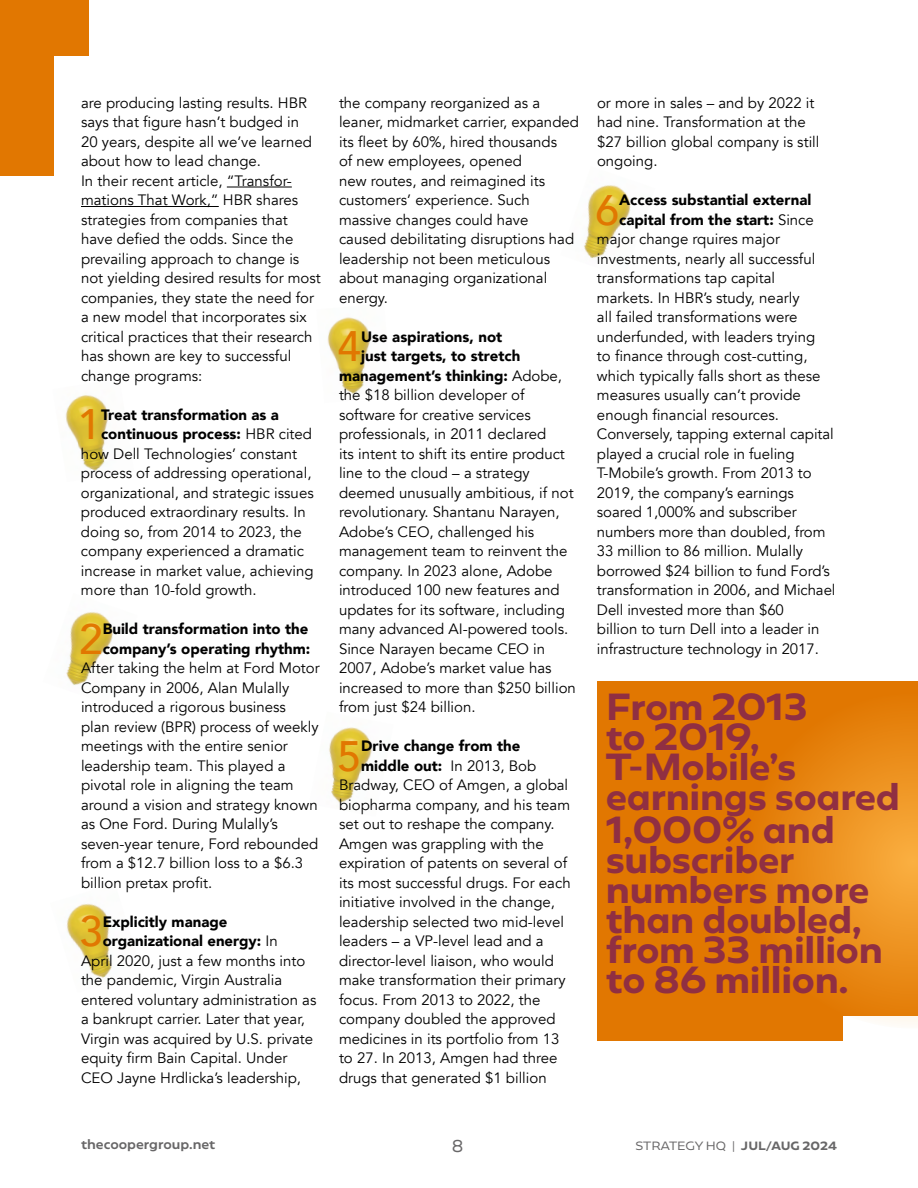
<style>
.page{position:relative;width:918px;height:1188px;background:#fff}
.page>*{position:absolute;margin:0;border:0;box-sizing:border-box;transform-origin:0 0}
.t1{font:500 42.6px "Avenir";color:#e17701}
.t2{font:700 33px/30px "Geometrica";letter-spacing:-.01em;color:#902f42}
.t3{font:15px/19.5px "Avenir";color:#000}
.t4{font:900 15px/19.5px "Avenir";color:#000}
.t5{font:15px "Geometrica";color:#686768}
.t6{font:500 12px "Geometrica";color:#686768}
.t7{font:10.5px "Geometrica";letter-spacing:-.005em;color:#686768}
.s1{font-weight:400}
.s2{font-weight:700}
</style>
<div class="page">
<div style="left:598px;top:681px;width:320px;height:360px;background:#e17701"></div>
<img style="left:65px;top:395px;width:44px;height:76px">
<img style="left:327px;top:317px;width:44px;height:77px">
<img style="left:584px;top:185px;width:47px;height:73px">
<img style="left:66px;top:612px;width:47px;height:73px">
<img style="left:66px;top:903px;width:46px;height:75px">
<img style="left:329px;top:727px;width:43px;height:77px">
<hr style="left:227px;top:187px;width:65px;height:1px;background:#000">
<hr style="left:81px;top:206px;width:138px;height:1px;background:#000">
<div style="left:0;top:0;width:88px;height:55px;background:#e17701"></div>
<div style="left:843px;top:1017px;width:75px;height:55px;background:#fff"></div>
<div style="left:0;top:10px;width:54px;height:166px;background:#e17701"></div>
<svg style="left:771px;top:719px;width:147px;height:305px"></svg>
<p class="t3" style="left:81px;top:93px;width:241px">are producing lasting results. HBR says that figure hasn’t budged in<br>20 years, despite all we’ve learned about how to lead change.<br>In their recent article, “Transfor&shy;mations That Work,” HBR shares strategies from companies that have defied the odds. Since the prevailing approach to change is not yielding desired results for most companies, they state the need for a new model that incorporates six critical practices that their research has shown are key to successful change programs:</p>
<h1 class="t1" style="left:77px;top:388px;width:25px">1</h1>
<p class="t4" style="left:101px;top:405px;width:179px">Treat transformation as a</p>
<p class="t4" style="left:101px;top:424px;width:213px">continuous process: <span class="s1">HBR cited</span></p>
<p class="t3" style="left:81px;top:444px;width:218px">how Dell Technologies’ constant</p>
<p class="t3" style="left:81px;top:464px;width:232px">process of addressing operational,</p>
<p class="t3" style="left:81px;top:483px;width:234px">organizational, and strategic issues</p>
<p class="t3" style="left:81px;top:503px;width:226px">produced extraordinary results. In</p>
<p class="t3" style="left:81px;top:522px;width:222px">doing so, from 2014 to 2023, the</p>
<p class="t3" style="left:81px;top:542px;width:225px">company experienced a dramatic</p>
<p class="t3" style="left:81px;top:561px;width:234px">increase in market value, achieving</p>
<p class="t3" style="left:81px;top:581px;width:177px">more than 10-fold growth.</p>
<h1 class="t1" style="left:79px;top:602px;width:25px">2</h1>
<p class="t4" style="left:103px;top:619px;width:209px">Build transformation into the company’s operating rhythm:</p>
<p class="t3" style="left:81px;top:659px;width:240px">After taking the helm at Ford Motor<br>Company in 2006, Alan Mulally introduced a rigorous business<br>plan review (BPR) process of weekly meetings with the entire senior leadership team. This played a pivotal role in aligning the team around a vision and strategy known as One Ford. During Mulally’s seven-year tenure, Ford rebounded from a $12.7 billion loss to a $6.3 billion pretax profit.</p>
<h1 class="t1" style="left:79px;top:895px;width:25px">3</h1>
<p class="t4" style="left:103px;top:912px;width:126px">Explicitly manage</p>
<p class="t4" style="left:103px;top:931px;width:177px">organizational energy: <span class="s1">In</span></p>
<p class="t3" style="left:81px;top:951px;width:226px">April 2020, just a few months into</p>
<p class="t3" style="left:81px;top:971px;width:203px">the pandemic, Virgin Australia</p>
<p class="t3" style="left:81px;top:990px;width:237px">entered voluntary administration as</p>
<p class="t3" style="left:81px;top:1010px;width:226px">a bankrupt carrier. Later that year,</p>
<p class="t3" style="left:81px;top:1029px;width:234px">Virgin was acquired by U.S. private</p>
<p class="t3" style="left:81px;top:1049px;width:208px">equity firm Bain Capital. Under</p>
<p class="t3" style="left:81px;top:1068px;width:222px">CEO Jayne Hrdlicka’s leadership,</p>
<p class="t3" style="left:339px;top:93px;width:241px">the company reorganized as a leaner, midmarket carrier, expanded its fleet by 60%, hired thousands<br>of new employees, opened<br>new routes, and reimagined its customers’ experience. Such massive changes could have caused debilitating disruptions had leadership not been meticulous about managing organizational energy.</p>
<h1 class="t1" style="left:338px;top:310px;width:25px">4</h1>
<p class="t4" style="left:361px;top:327px;width:143px">Use aspirations, not</p>
<p class="t4" style="left:361px;top:346px;width:161px">just targets, to stretch</p>
<p class="t4" style="left:339px;top:366px;width:225px">management’s thinking: <span class="s1">Adobe,</span></p>
<p class="t3" style="left:339px;top:386px;width:187px">the $18 billion developer of</p>
<p class="t3" style="left:339px;top:405px;width:193px">software for creative services</p>
<p class="t3" style="left:339px;top:425px;width:209px">professionals, in 2011 declared</p>
<p class="t3" style="left:339px;top:444px;width:227px">its intent to shift its entire product</p>
<p class="t3" style="left:339px;top:464px;width:192px">line to the cloud – a strategy</p>
<p class="t3" style="left:339px;top:483px;width:236px">deemed unusually ambitious, if not</p>
<p class="t3" style="left:339px;top:503px;width:222px">revolutionary. Shantanu Narayen,</p>
<p class="t3" style="left:339px;top:522px;width:197px">Adobe’s CEO, challenged his</p>
<p class="t3" style="left:339px;top:542px;width:230px">management team to reinvent the</p>
<p class="t3" style="left:339px;top:561px;width:215px">company. In 2023 alone, Adobe</p>
<p class="t3" style="left:339px;top:581px;width:222px">introduced 100 new features and</p>
<p class="t3" style="left:339px;top:600px;width:228px">updates for its software, including</p>
<p class="t3" style="left:339px;top:620px;width:231px">many advanced AI-powered tools.</p>
<p class="t3" style="left:339px;top:639px;width:208px">Since Narayen became CEO in</p>
<p class="t3" style="left:339px;top:659px;width:214px">2007, Adobe’s market value has</p>
<p class="t3" style="left:339px;top:678px;width:238px">increased to more than $250 billion</p>
<p class="t3" style="left:339px;top:698px;width:138px">from just $24 billion.</p>
<h1 class="t1" style="left:338px;top:719px;width:25px">5</h1>
<p class="t4" style="left:361px;top:736px;width:161px">Drive change from the</p>
<p class="t4" style="left:361px;top:756px;width:177px">middle out: <span class="s1">In 2013, Bob</span></p>
<p class="t3" style="left:339px;top:776px;width:231px">Bradway, CEO of Amgen, a global</p>
<p class="t3" style="left:339px;top:795px;width:233px">biopharma company, and his team</p>
<p class="t3" style="left:339px;top:815px;width:217px">set out to reshape the company.</p>
<p class="t3" style="left:339px;top:834px;width:206px">Amgen was grappling with the</p>
<p class="t3" style="left:339px;top:854px;width:230px">expiration of patents on several of</p>
<p class="t3" style="left:339px;top:873px;width:233px">its most successful drugs. For each</p>
<p class="t3" style="left:339px;top:893px;width:218px">initiative involved in the change,</p>
<p class="t3" style="left:339px;top:912px;width:226px">leadership selected two mid-level</p>
<p class="t3" style="left:339px;top:932px;width:206px">leaders – a VP-level lead and a</p>
<p class="t3" style="left:339px;top:951px;width:216px">director-level liaison, who would</p>
<p class="t3" style="left:339px;top:971px;width:228px">make transformation their primary</p>
<p class="t3" style="left:339px;top:990px;width:203px">focus. From 2013 to 2022, the</p>
<p class="t3" style="left:339px;top:1010px;width:218px">company doubled the approved</p>
<p class="t3" style="left:339px;top:1029px;width:222px">medicines in its portfolio from 13</p>
<p class="t3" style="left:339px;top:1049px;width:220px">to 27. In 2013, Amgen had three</p>
<p class="t3" style="left:339px;top:1068px;width:209px">drugs that generated $1 billion</p>
<p class="t3" style="left:597px;top:93px;width:224px">or more in sales – and by 2022 it had nine. Transformation at the $27 billion global company is still ongoing.</p>
<h1 class="t1" style="left:596px;top:173px;width:25px">6</h1>
<p class="t4" style="left:619px;top:190px;width:194px">Access substantial external</p>
<p class="t4" style="left:619px;top:210px;width:196px">capital from the start: <span class="s1">Since</span></p>
<p class="t3" style="left:597px;top:230px;width:185px">major change rquires major</p>
<p class="t3" style="left:597px;top:249px;width:220px">investments, nearly all successful</p>
<p class="t3" style="left:597px;top:269px;width:180px">transformations tap capital</p>
<p class="t3" style="left:597px;top:288px;width:204px">markets. In HBR’s study, nearly</p>
<p class="t3" style="left:597px;top:308px;width:202px">all failed transformations were</p>
<p class="t3" style="left:597px;top:327px;width:220px">underfunded, with leaders trying</p>
<p class="t3" style="left:597px;top:347px;width:212px">to finance through cost-cutting,</p>
<p class="t3" style="left:597px;top:366px;width:225px">which typically falls short as these</p>
<p class="t3" style="left:597px;top:386px;width:205px">measures usually can’t provide</p>
<p class="t3" style="left:597px;top:405px;width:184px">enough financial resources.</p>
<p class="t3" style="left:597px;top:425px;width:238px">Conversely, tapping external capital</p>
<p class="t3" style="left:597px;top:444px;width:199px">played a crucial role in fueling</p>
<p class="t3" style="left:597px;top:464px;width:216px">T-Mobile’s growth. From 2013 to</p>
<p class="t3" style="left:597px;top:483px;width:198px">2019, the company’s earnings</p>
<p class="t3" style="left:597px;top:503px;width:201px">soared 1,000% and subscriber</p>
<p class="t3" style="left:597px;top:522px;width:230px">numbers more than doubled, from</p>
<p class="t3" style="left:597px;top:542px;width:208px">33 million to 86 million. Mulally</p>
<p class="t3" style="left:597px;top:561px;width:234px">borrowed $24 billion to fund Ford’s</p>
<p class="t3" style="left:597px;top:581px;width:240px">transformation in 2006, and Michael</p>
<p class="t3" style="left:597px;top:600px;width:188px">Dell invested more than $60</p>
<p class="t3" style="left:597px;top:620px;width:224px">billion to turn Dell into a leader in</p>
<p class="t3" style="left:597px;top:639px;width:223px">infrastructure technology in 2017.</p>
<h2 class="t2" style="left:606px;top:692px;width:296px">From 2013<br>to 2019,<br>T-Mobile’s earnings soared</h2>
<h2 class="t2" style="left:606px;top:815px;width:279px">1,000% and subscriber numbers more than doubled, from 33 million to 86 million.</h2>
<p class="t6" style="left:81px;top:1136px;width:136px">thecoopergroup.net</p>
<p class="t5" style="left:452px;top:1136px;width:13px">8</p>
<p class="t7" style="left:635px;top:1138px;width:203px">STRATEGY HQ | <span class="s2">JUL/AUG 2024</span></p>
</div>
